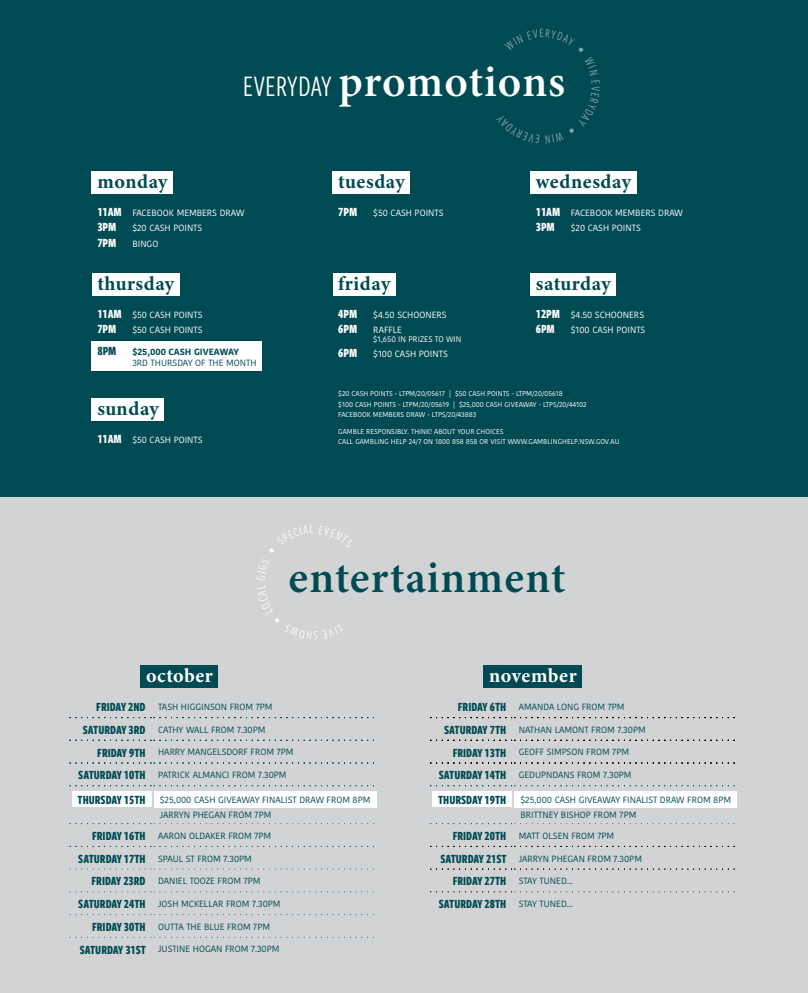
<style>
.page{position:relative;width:808px;height:993px;background:#fff}
.page>*{position:absolute;margin:0;border:0;box-sizing:border-box;transform-origin:0 0}
.t1{font:600 45px "Minion 3";letter-spacing:.02em;color:#fff}
.t2{font:600 45px "Minion 3";letter-spacing:.02em;color:#004a53}
.t3{font:700 20px "Minion 3";letter-spacing:.025em;color:#004a53}
.t4{font:700 20px "Minion 3";letter-spacing:.025em;color:#fff}
.t5{font:700 13px "Freight Sans Cmp Pro";color:#004a53}
.t6{font:9px/14.8px "Kohinoor Devanagari";color:#004a53}
.t7{font:9px/15.2px "Kohinoor Devanagari";color:#fff}
.t8{font:8px "Kohinoor Devanagari";color:#fff}
.t9{font:7px/10.4px "Kohinoor Devanagari";color:#fff}
.s1{font-family:"Freight Sans Cmp Pro";font-weight:400;font-size:31px}
.s2{font-family:"Freight Sans Cmp Pro";font-weight:700;font-size:13px}
.s3{font-weight:700}
.s4{font-family:"Kohinoor Devanagari";font-weight:400;font-size:9px}
</style>
<div class="page">
<div style="left:0;top:496px;width:808px;height:496px;background:#d1d3d4"></div>
<div style="left:0;top:0;width:807px;height:496px;background:#004a53"></div>
<hr style="left:807px;top:112px;width:1px;height:34px;background:#000">
<div style="left:92px;top:171px;width:81px;height:23px;background:#fff"></div>
<div style="left:92px;top:398px;width:72px;height:22px;background:#fff"></div>
<div style="left:92px;top:273px;width:87px;height:23px;background:#fff"></div>
<div style="left:92px;top:341px;width:170px;height:29px;background:#fff"></div>
<div style="left:530px;top:171px;width:106px;height:23px;background:#fff"></div>
<div style="left:530px;top:273px;width:86px;height:23px;background:#fff"></div>
<div style="left:333px;top:171px;width:77px;height:23px;background:#fff"></div>
<div style="left:333px;top:273px;width:62px;height:23px;background:#fff"></div>
<div style="left:140px;top:665px;width:78px;height:23px;background:#004a53"></div>
<svg style="left:70px;top:717px;width:304px;height:1px"></svg>
<svg style="left:70px;top:739px;width:304px;height:1px"></svg>
<svg style="left:70px;top:762px;width:304px;height:1px"></svg>
<svg style="left:70px;top:785px;width:304px;height:1px"></svg>
<svg style="left:70px;top:823px;width:304px;height:1px"></svg>
<svg style="left:70px;top:845px;width:304px;height:1px"></svg>
<svg style="left:70px;top:868px;width:304px;height:1px"></svg>
<svg style="left:70px;top:891px;width:304px;height:1px"></svg>
<svg style="left:70px;top:914px;width:304px;height:1px"></svg>
<svg style="left:70px;top:936px;width:304px;height:1px"></svg>
<div style="left:72px;top:791px;width:79px;height:16px;background:#fff"></div>
<div style="left:154px;top:791px;width:222px;height:16px;background:#fff"></div>
<div style="left:483px;top:665px;width:99px;height:23px;background:#004a53"></div>
<svg style="left:431px;top:717px;width:304px;height:1px"></svg>
<svg style="left:431px;top:739px;width:304px;height:1px"></svg>
<svg style="left:431px;top:762px;width:304px;height:1px"></svg>
<svg style="left:436px;top:845px;width:299px;height:1px"></svg>
<svg style="left:431px;top:868px;width:304px;height:1px"></svg>
<svg style="left:431px;top:891px;width:304px;height:1px"></svg>
<svg style="left:431px;top:785px;width:304px;height:1px"></svg>
<svg style="left:431px;top:823px;width:304px;height:1px"></svg>
<div style="left:432px;top:791px;width:80px;height:16px;background:#fff"></div>
<div style="left:515px;top:791px;width:222px;height:16px;background:#fff"></div>
<h1 class="t1" style="left:243px;top:50px;width:324px"><span class="s1">EVERYDAY</span> promotions</h1>
<h2 class="t3" style="left:97px;top:167px;width:72px">monday</h2>
<p class="t7" style="left:97px;top:205px;width:148px"><span class="s2">11AM</span> FACEBOOK MEMBERS DRAW<br><span class="s2">3PM</span> $20 CASH POINTS<br><span class="s2">7PM</span> BINGO</p>
<h2 class="t3" style="left:97px;top:269px;width:78px">thursday</h2>
<p class="t7" style="left:97px;top:307px;width:107px"><span class="s2">11AM</span> $50 CASH POINTS<br><span class="s2">7PM</span> $50 CASH POINTS</p>
<p class="t6" style="left:132px;top:346px;width:126px;line-height:11.2px;text-indent:-35px"><span class="s2">8PM</span> <span class="s3">$25,000 CASH GIVEAWAY<br></span>3RD THURSDAY OF THE MONTH</p>
<h2 class="t3" style="left:97px;top:394px;width:63px">sunday</h2>
<p class="t7" style="left:97px;top:432px;width:107px"><span class="s2">11AM</span> $50 CASH POINTS</p>
<h2 class="t3" style="left:338px;top:167px;width:68px">tuesday</h2>
<p class="t7" style="left:338px;top:205px;width:107px"><span class="s2">7PM</span> $50 CASH POINTS</p>
<h2 class="t3" style="left:338px;top:269px;width:53px">friday</h2>
<p class="t7" style="left:338px;top:307px;width:110px"><span class="s2">4PM</span> $4.50 SCHOONERS<br><span class="s2">6PM</span> RAFFLE</p>
<p class="t8" style="left:373px;top:335px;width:90px">$1,650 IN PRIZES TO WIN</p>
<p class="t7" style="left:338px;top:346px;width:111px"><span class="s2">6PM</span> $100 CASH POINTS</p>
<h2 class="t3" style="left:536px;top:167px;width:97px">wednesday</h2>
<p class="t7" style="left:536px;top:205px;width:148px"><span class="s2">11AM</span> FACEBOOK MEMBERS DRAW<br><span class="s2">3PM</span> $20 CASH POINTS</p>
<h2 class="t3" style="left:536px;top:269px;width:76px">saturday</h2>
<p class="t7" style="left:536px;top:307px;width:111px"><span class="s2">12PM</span> $4.50 SCHOONERS<br><span class="s2">6PM</span> $100 CASH POINTS</p>
<p class="t9" style="left:338px;top:388px;width:250px">$20 CASH POINTS - LTPM/20/05617 | $50 CASH POINTS - LTPM/20/05618<br>$100 CASH POINTS - LTPM/20/05619 | $25,000 CASH GIVEAWAY - LTPS/20/44102<br>FACEBOOK MEMBERS DRAW - LTPS/20/43883</p>
<p class="t9" style="left:338px;top:426px;width:283px">GAMBLE RESPONSIBLY. THINK! ABOUT YOUR CHOICES<br>CALL GAMBLING HELP 24/7 ON 1800 858 858 OR VISIT WWW.GAMBLINGHELP.NSW.GOV.AU</p>
<h1 class="t2" style="left:289px;top:546px;width:278px">entertainment</h1>
<h2 class="t4" style="left:146px;top:661px;width:69px">october</h2>
<p class="t6" style="left:96px;top:699px;width:178px"><span class="s2">FRIDAY 2ND</span> TASH HIGGINSON FROM 7PM</p>
<p class="t6" style="left:83px;top:722px;width:184px"><span class="s2">SATURDAY 3RD</span> CATHY WALL FROM 7.30PM</p>
<p class="t6" style="left:97px;top:744px;width:198px"><span class="s2">FRIDAY 9TH</span> HARRY MANGELSDORF FROM 7PM</p>
<p class="t6" style="left:78px;top:767px;width:210px"><span class="s2">SATURDAY 10TH</span> PATRICK ALMANCI FROM 7.30PM</p>
<p class="t6" style="left:160px;top:792px;width:212px;text-indent:-82px"><span class="s2">THURSDAY 15TH</span> $25,000 CASH GIVEAWAY FINALIST DRAW FROM 8PM<br>JARRYN PHEGAN FROM 7PM</p>
<p class="t6" style="left:92px;top:828px;width:181px"><span class="s2">FRIDAY 16TH</span> AARON OLDAKER FROM 7PM</p>
<p class="t6" style="left:78px;top:850px;width:175px"><span class="s2">SATURDAY 17TH</span> SPAUL ST FROM 7.30PM</p>
<p class="t6" style="left:91px;top:873px;width:170px"><span class="s2">FRIDAY 23RD</span> DANIEL TOOZE FROM 7PM</p>
<p class="t6" style="left:78px;top:896px;width:204px"><span class="s2">SATURDAY 24TH</span> JOSH MCKELLAR FROM 7.30PM</p>
<p class="t6" style="left:92px;top:918px;width:179px"><span class="s2">FRIDAY 30TH</span> OUTTA THE BLUE FROM 7PM</p>
<p class="t6" style="left:80px;top:941px;width:201px"><span class="s2">SATURDAY 31ST</span> JUSTINE HOGAN FROM 7.30PM</p>
<h2 class="t4" style="left:489px;top:661px;width:89px">november</h2>
<p class="t6" style="left:458px;top:699px;width:168px"><span class="s2">FRIDAY 6TH</span> AMANDA LONG FROM 7PM</p>
<p class="t6" style="left:444px;top:722px;width:203px"><span class="s2">SATURDAY 7TH</span> NATHAN LAMONT FROM 7.30PM</p>
<p class="t6" style="left:453px;top:744px;width:178px"><span class="s2">FRIDAY 13TH</span> GEOFF SIMPSON FROM 7PM</p>
<p class="t6" style="left:439px;top:767px;width:194px"><span class="s2">SATURDAY 14TH</span> GEDUPNDANS FROM 7.30PM</p>
<p class="t6" style="left:520px;top:792px;width:212px;text-indent:-82px"><span class="s2">THURSDAY 19TH</span> $25,000 CASH GIVEAWAY FINALIST DRAW FROM 8PM<br>BRITTNEY BISHOP FROM 7PM</p>
<p class="t6" style="left:453px;top:828px;width:163px"><span class="s2">FRIDAY 20TH</span> MATT OLSEN FROM 7PM</p>
<p class="t6" style="left:440px;top:850px;width:203px"><span class="s2">SATURDAY 21ST</span> JARRYN PHEGAN FROM 7.30PM</p>
<p class="t6" style="left:453px;top:873px;width:122px"><span class="s2">FRIDAY 27TH</span> STAY TUNED...</p>
<h3 class="t5" style="left:439px;top:894px;width:135px">SATURDAY 28TH <span class="s4">STAY TUNED...</span></h3>
</div>
